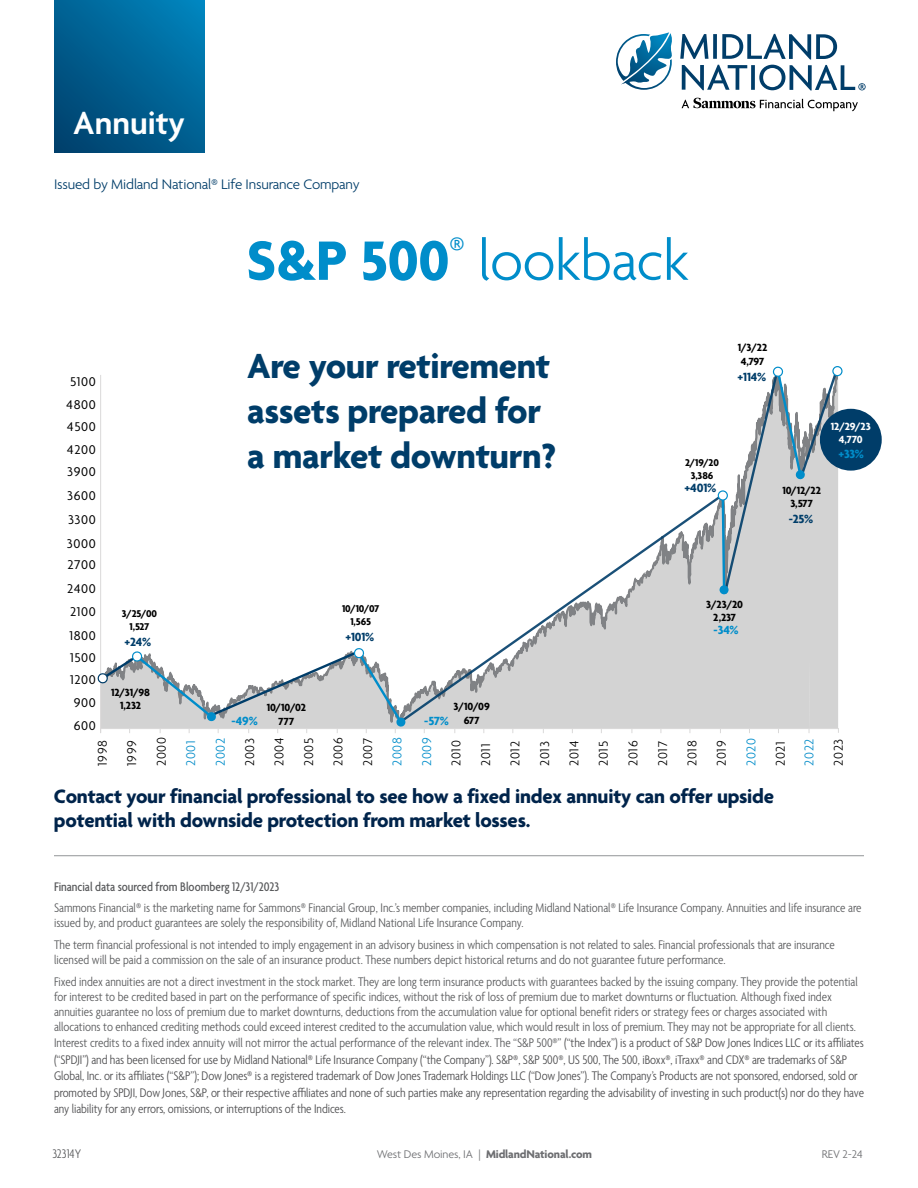
<style>
.page{position:relative;width:918px;height:1188px;background:#fff}
.page>*{position:absolute;margin:0;border:0;box-sizing:border-box;transform-origin:0 0}
.t1{font:300 60px "Agenda";letter-spacing:-.01em;color:#008dca}
.t2{font:700 37.5px/45px "Agenda";letter-spacing:-.01em;color:#003d69}
.t3{font:600 34.5px "Agenda";color:#fff}
.t4{font:700 21px/24px "Agenda";letter-spacing:-.01em;color:#00244b}
.t5{font:300 15px "Agenda";letter-spacing:-.01em;color:#003d69}
.t6{font:300 13.8px/29.5px "Agenda";letter-spacing:.05em;color:#000}
.t7{font:13.8px "Agenda";letter-spacing:.05em;color:#000}
.t8{font:300 13.8px/29.5px "Agenda";letter-spacing:.05em;color:#008dca}
.t9{font:300 13.8px "Agenda";letter-spacing:.05em;color:#078dc9}
.t10{font:300 condensed 13.5px/15px "Agenda";color:#58595b}
.t11{font:300 condensed 13.5px/16.5px "Agenda";letter-spacing:-.005em;color:#4d4d4f}
.t12{font:500 condensed 13.5px "Agenda";color:#58595b}
.t13{font:700 13.05px "Agenda";color:#003d69}
.t14{font:700 12.75px "Agenda";letter-spacing:-.01em;color:#003d69}
.t15{font:700 12.75px "Agenda";letter-spacing:-.02em;color:#008dca}
.t16{font:700 12px "Agenda";letter-spacing:-.01em;color:#6d6e71}
.t17{font:300 12px "Agenda";color:#6d6e71}
.t18{font:700 11.25px/13.4px "Agenda";letter-spacing:-.01em;color:#000;text-align:center}
.t19{font:700 11.25px/13.4px "Agenda";letter-spacing:-.01em;color:#fff;text-align:center}
.t20{font:700 10.65px/12.8px "Agenda";letter-spacing:-.01em;color:#000;text-align:center}
.s1{font-weight:700}
.s2{color:#58595b}
.s3{font-weight:300}
</style>
<div class="page">
<hr style="left:54px;top:855px;width:810px;height:1px;background:#939598">
<svg style="left:54px;top:0;width:150px;height:152px;background:#006092"></svg>
<svg style="left:680px;top:34px;width:186px;height:56px"></svg>
<svg style="left:616px;top:32px;width:56px;height:58px"></svg>
<svg style="left:682px;top:98px;width:176px;height:13px"></svg>
<hr style="left:101px;top:728px;width:738px;height:1px;background:#dad9d9">
<svg style="left:100px;top:375px;width:618px;height:352px"></svg>
<svg style="left:401px;top:494px;width:317px;height:228px"></svg>
<svg style="left:97px;top:647px;width:309px;height:86px"></svg>
<svg style="left:718px;top:366px;width:121px;height:367px"></svg>
<div style="left:833px;top:367px;width:9px;height:9px;background:#fff;border-radius:50%"></div>
<div style="left:832px;top:366px;width:11px;height:10px;border:1px solid #008dca;border-radius:50%"></div>
<div style="left:820px;top:409px;width:62px;height:62px;background:#003d69;border-radius:50%"></div>
<h3 class="t3" style="left:73px;top:105px;width:113px">Annuity</h3>
<p class="t5" style="left:54px;top:176px;width:307px">Issued by Midland National® Life Insurance Company</p>
<h1 class="t1" style="left:246px;top:228px;width:444px"><span class="s1">S&amp;P 500</span><sup>®</sup> lookback</h1>
<p class="t7" style="left:70px;top:374px;width:27px">5100</p>
<p class="t7" style="left:66px;top:397px;width:31px">4800</p>
<p class="t7" style="left:67px;top:419px;width:30px">4500</p>
<p class="t7" style="left:67px;top:442px;width:30px">4200</p>
<p class="t7" style="left:67px;top:464px;width:30px">3900</p>
<p class="t7" style="left:67px;top:488px;width:30px">3600</p>
<p class="t7" style="left:68px;top:512px;width:29px">3300</p>
<p class="t7" style="left:67px;top:536px;width:30px">3000</p>
<p class="t7" style="left:68px;top:557px;width:30px">2700</p>
<p class="t7" style="left:67px;top:581px;width:30px">2400</p>
<p class="t7" style="left:70px;top:604px;width:27px">2100</p>
<p class="t7" style="left:69px;top:628px;width:28px">1800</p>
<p class="t7" style="left:70px;top:650px;width:27px">1500</p>
<p class="t7" style="left:70px;top:673px;width:27px">1200</p>
<p class="t7" style="left:74px;top:695px;width:24px">900</p>
<p class="t7" style="left:74px;top:718px;width:24px">600</p>
<p class="t20" style="left:122px;top:608px;width:37px">3/25/00<br>1,527</p>
<p class="t14" style="left:125px;top:635px;width:28px">+24%</p>
<p class="t18" style="left:111px;top:686px;width:41px">12/31/98<br>1,232</p>
<h2 class="t2" style="left:247px;top:346px;width:311px">Are your retirement assets prepared for a market downturn?</h2>
<p class="t20" style="left:342px;top:603px;width:39px">10/10/07<br>1,565</p>
<p class="t18" style="left:267px;top:702px;width:41px">10/10/02</p>
<p class="t15" style="left:231px;top:714px;width:28px">-49%</p>
<p class="t18" style="left:278px;top:715px;width:17px">777</p>
<p class="t14" style="left:345px;top:630px;width:30px">+101%</p>
<p class="t18" style="left:454px;top:701px;width:38px">3/10/09<br>677</p>
<p class="t15" style="left:424px;top:714px;width:26px">-57%</p>
<p class="t18" style="left:738px;top:342px;width:31px;text-align:left">1/3/22<br>4,797</p>
<p class="t14" style="left:738px;top:370px;width:30px">+114%</p>
<p class="t20" style="left:685px;top:457px;width:35px">2/19/20<br>3,386</p>
<p class="t13" style="left:684px;top:481px;width:34px">+401%</p>
<p class="t18" style="left:706px;top:598px;width:38px">3/23/20<br>2,237</p>
<p class="t15" style="left:714px;top:624px;width:26px">-34%</p>
<p class="t18" style="left:782px;top:484px;width:40px">10/12/22<br>3,577</p>
<p class="t14" style="left:789px;top:512px;width:26px">-25%</p>
<p class="t6" style="left:89px;top:766px;width:30px;rotate:-90deg">1998<br>1999<br>2000</p>
<p class="t9" style="left:183px;top:766px;width:27px;rotate:-90deg">2001</p>
<p class="t8" style="left:206px;top:766px;width:30px;rotate:-90deg">2002</p>
<p class="t6" style="left:236px;top:766px;width:30px;text-align:justify;rotate:-90deg">2003<br>2004<br>2005<br>2006<br>2007</p>
<p class="t8" style="left:383px;top:766px;width:30px;rotate:-90deg">2008<br>2009</p>
<p class="t6" style="left:442px;top:766px;width:27px;rotate:-90deg">2010<br>2011<br>2012<br>2013<br>2014<br>2015<br>2016<br>2017<br>2018<br>2019</p>
<p class="t8" style="left:737px;top:766px;width:30px;rotate:-90deg">2020</p>
<p class="t6" style="left:767px;top:766px;width:26px;rotate:-90deg">2021</p>
<h3 class="t4" style="left:54px;top:785px;width:721px">Contact your financial professional to see how a fixed index annuity can offer upside potential with downside protection from market losses.</h3>
<p class="t9" style="left:802px;top:766px;width:29px;rotate:-90deg">2022</p>
<p class="t19" style="left:831px;top:420px;width:41px">12/29/23<br>4,770</p>
<p class="t15" style="left:839px;top:447px;width:27px">+33%</p>
<p class="t6" style="left:825px;top:766px;width:29px;rotate:-90deg">2023</p>
<p class="t12" style="left:54px;top:879px;width:227px">Financial data sourced from Bloomberg 12/31/2023</p>
<p class="t10" style="left:54px;top:901px;width:809px">Sammons Financial® is the marketing name for Sammons® Financial Group, Inc.’s member companies, including Midland National® Life Insurance Company. Annuities and life insurance are issued by, and product guarantees are solely the responsibility of, Midland National Life Insurance Company.</p>
<p class="t10" style="left:54px;top:938px;width:782px">The term financial professional is not intended to imply engagement in an advisory business in which compensation is not related to sales. Financial professionals that are insurance licensed will be paid a commission on the sale of an insurance product. These numbers depict historical returns and do not guarantee future performance.</p>
<p class="t10" style="left:54px;top:975px;width:805px">Fixed index annuities are not a direct investment in the stock market. They are long term insurance products with guarantees backed by the issuing company. They provide the potential for interest to be credited based in part on the performance of specific indices, without the risk of loss of premium due to market downturns or fluctuation. Although fixed index annuities guarantee no loss of premium due to market downturns, deductions from the accumulation value for optional benefit riders or strategy fees or charges associated with allocations to enhanced crediting methods could exceed interest credited to the accumulation value, which would result in loss of premium. They may not be appropriate for all clients.</p>
<p class="t11" style="left:54px;top:1036px;width:812px"><span class="s2">Interest credits to a fixed index annuity will not mirror the actual performance of the relevant index. The “S&amp;P 500®”</span> (“the Index”) is a product of S&amp;P Dow Jones Indices LLC or its affiliates (“SPDJI”) and has been licensed for use by Midland National® Life Insurance Company (“the Company”). S&amp;P®, S&amp;P 500®, US 500, The 500, iBoxx®, iTraxx® and CDX® are trademarks of S&amp;P Global, Inc. or its affiliates (“S&amp;P”); Dow Jones® is a registered trademark of Dow Jones Trademark Holdings LLC (“Dow Jones”). The Company’s Products are not sponsored, endorsed, sold or promoted by SPDJI, Dow Jones, S&amp;P, or their respective affiliates and none of such parties make any representation regarding the advisability of investing in such product(s) nor do they have any liability for any errors, omissions, or interruptions of the Indices.</p>
<p class="t10" style="left:52px;top:1147px;width:30px">32314Y</p>
<p class="t16" style="left:377px;top:1147px;width:217px"><span class="s3">West Des Moines, IA |</span> MidlandNational.com</p>
<p class="t17" style="left:822px;top:1147px;width:42px">REV 2-24</p>
</div>
